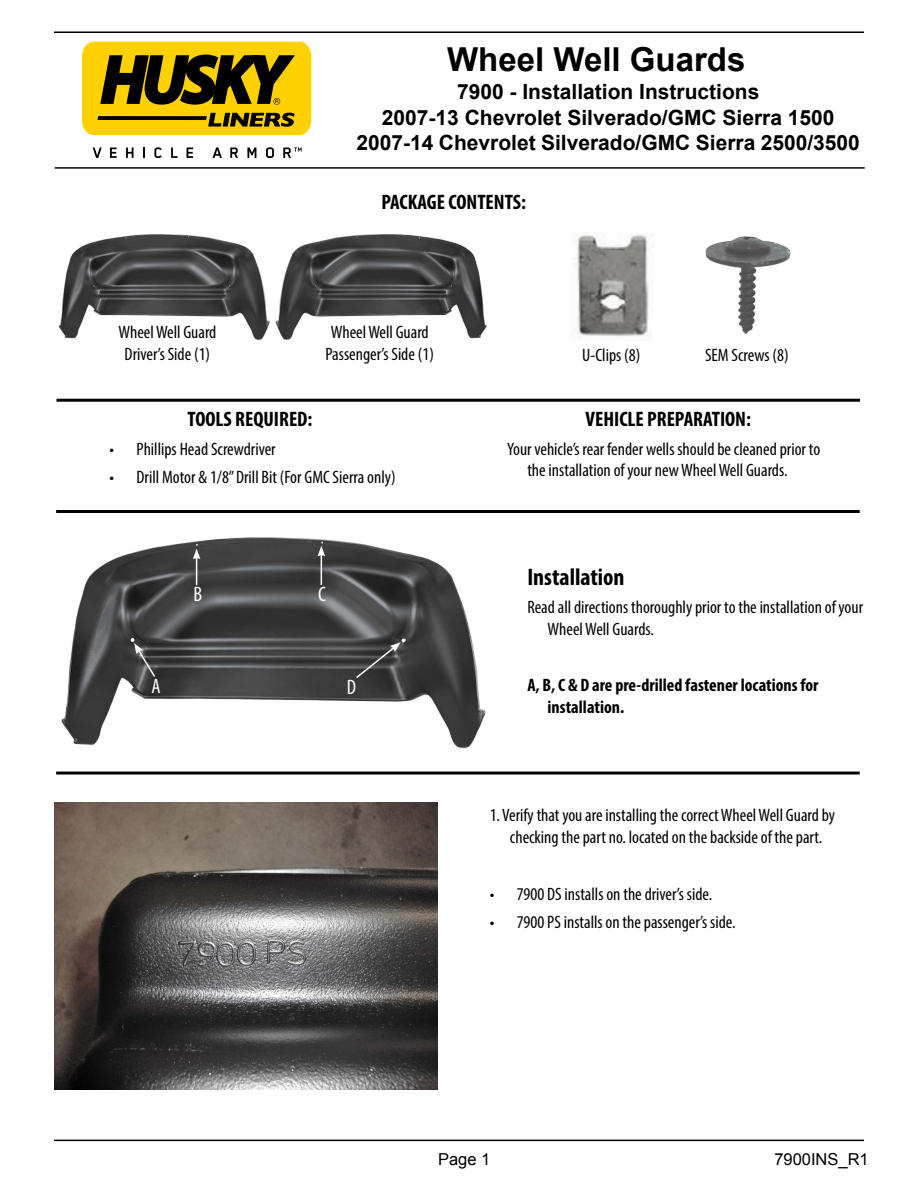
<style>
.page{position:relative;width:918px;height:1188px;background:#fff}
.page>*{position:absolute;margin:0;border:0;box-sizing:border-box;transform-origin:0 0}
.t1{font:700 33px "Arial";color:#000}
.t2{font:700 condensed 24px "Myriad Pro";color:#000}
.t3{font:700 21px/25.2px "Arial";color:#000;text-align:center}
.t4{font:700 condensed 21px "Myriad Pro";color:#000}
.t5{font:condensed 21px "Myriad Pro";color:#fff}
.t6{font:condensed 18px/21.6px "Myriad Pro";color:#000}
.t7{font:700 condensed 18px/21.6px "Myriad Pro";color:#000}
.t8{font:16.5px "Arial";color:#000}
</style>
<div class="page">
<hr style="left:54px;top:1140px;width:810px;height:1px;background:#000">
<hr style="left:54px;top:32px;width:810px;height:1px;background:#000">
<hr style="left:55px;top:167px;width:810px;height:2px;background:#000">
<svg style="left:82px;top:42px;width:229px;height:93px;background:#a78901"></svg>
<svg style="left:93px;top:148px;width:9px;height:10px"></svg>
<svg style="left:110px;top:148px;width:7px;height:10px"></svg>
<svg style="left:126px;top:148px;width:8px;height:10px"></svg>
<svg style="left:143px;top:148px;width:2px;height:10px"></svg>
<svg style="left:154px;top:147px;width:8px;height:11px"></svg>
<svg style="left:171px;top:148px;width:7px;height:10px"></svg>
<svg style="left:187px;top:148px;width:6px;height:10px"></svg>
<svg style="left:213px;top:148px;width:9px;height:10px"></svg>
<svg style="left:230px;top:148px;width:8px;height:10px"></svg>
<svg style="left:247px;top:148px;width:9px;height:10px"></svg>
<svg style="left:266px;top:147px;width:8px;height:11px"></svg>
<svg style="left:283px;top:147px;width:19px;height:11px"></svg>
<img style="left:58px;top:234px;width:429px;height:107px">
<img style="left:572px;top:232px;width:82px;height:108px">
<img style="left:705px;top:236px;width:86px;height:98px">
<img style="left:61px;top:537px;width:425px;height:212px">
<svg style="left:193px;top:549px;width:7px;height:36px"></svg>
<hr style="left:321px;top:554px;width:1px;height:31px;background:#fff">
<svg style="left:318px;top:546px;width:7px;height:10px"></svg>
<hr style="left:56px;top:772px;width:804px;height:3px;background:#000">
<svg style="left:131px;top:638px;width:26px;height:41px"></svg>
<svg style="left:355px;top:639px;width:50px;height:41px;background:#4b4b4b"></svg>
<hr style="left:56px;top:399px;width:804px;height:3px;background:#000">
<img style="left:55px;top:803px;width:382px;height:287px">
<hr style="left:56px;top:510px;width:804px;height:3px;background:#000">
<h1 class="t1" style="left:447px;top:38px;width:300px">Wheel Well Guards</h1>
<p class="t3" style="left:356px;top:80px;width:505px">7900 - Installation Instructions<br>2007-13 Chevrolet Silverado/GMC Sierra 1500<br>2007-14 Chevrolet Silverado/GMC Sierra 2500/3500</p>
<p class="t4" style="left:381px;top:189px;width:146px">PACKAGE CONTENTS:</p>
<p class="t6" style="left:118px;top:321px;width:99px;line-height:22.5px;text-align:center">Wheel Well Guard<br>Driver’s Side (1)</p>
<p class="t6" style="left:326px;top:321px;width:110px;line-height:22.5px">Wheel Well Guard<br>Passenger’s Side (1)</p>
<p class="t6" style="left:582px;top:344px;width:60px">U-Clips (8)</p>
<p class="t6" style="left:705px;top:344px;width:85px">SEM Screws (8)</p>
<p class="t4" style="left:187px;top:406px;width:127px">TOOLS REQUIRED:</p>
<p class="t6" style="left:110px;top:438px;width:168px">• Phillips Head Screwdriver</p>
<p class="t6" style="left:110px;top:466px;width:288px">• Drill Motor &amp; 1/8” Drill Bit (For GMC Sierra only)</p>
<p class="t5" style="left:194px;top:581px;width:10px">B</p>
<p class="t5" style="left:318px;top:581px;width:9px">C</p>
<p class="t5" style="left:151px;top:673px;width:11px">A</p>
<p class="t5" style="left:347px;top:674px;width:11px">D</p>
<p class="t4" style="left:586px;top:406px;width:167px">VEHICLE PREPARATION:</p>
<p class="t6" style="left:527px;top:438px;width:294px;text-indent:-20px">Your vehicle’s rear fender wells should be cleaned prior to the installation of your new Wheel Well Guards.</p>
<h2 class="t2" style="left:527px;top:562px;width:99px">Installation</h2>
<p class="t6" style="left:548px;top:596px;width:317px;text-indent:-20px">Read all directions thoroughly prior to the installation of your<br>Wheel Well Guards.</p>
<p class="t7" style="left:548px;top:674px;width:272px;text-indent:-20px">A, B, C &amp; D are pre-drilled fastener locations for installation.</p>
<p class="t6" style="left:490px;top:804px;width:347px;text-align:center">1. Verify that you are installing the correct Wheel Well Guard by checking the part no. located on the backside of the part.</p>
<p class="t6" style="left:490px;top:883px;width:224px">• 7900 DS installs on the driver’s side.</p>
<p class="t6" style="left:490px;top:911px;width:248px">• 7900 PS installs on the passenger’s side.</p>
<p class="t8" style="left:438px;top:1149px;width:54px">Page 1</p>
<p class="t8" style="left:774px;top:1149px;width:96px">7900INS_R1</p>
</div>
